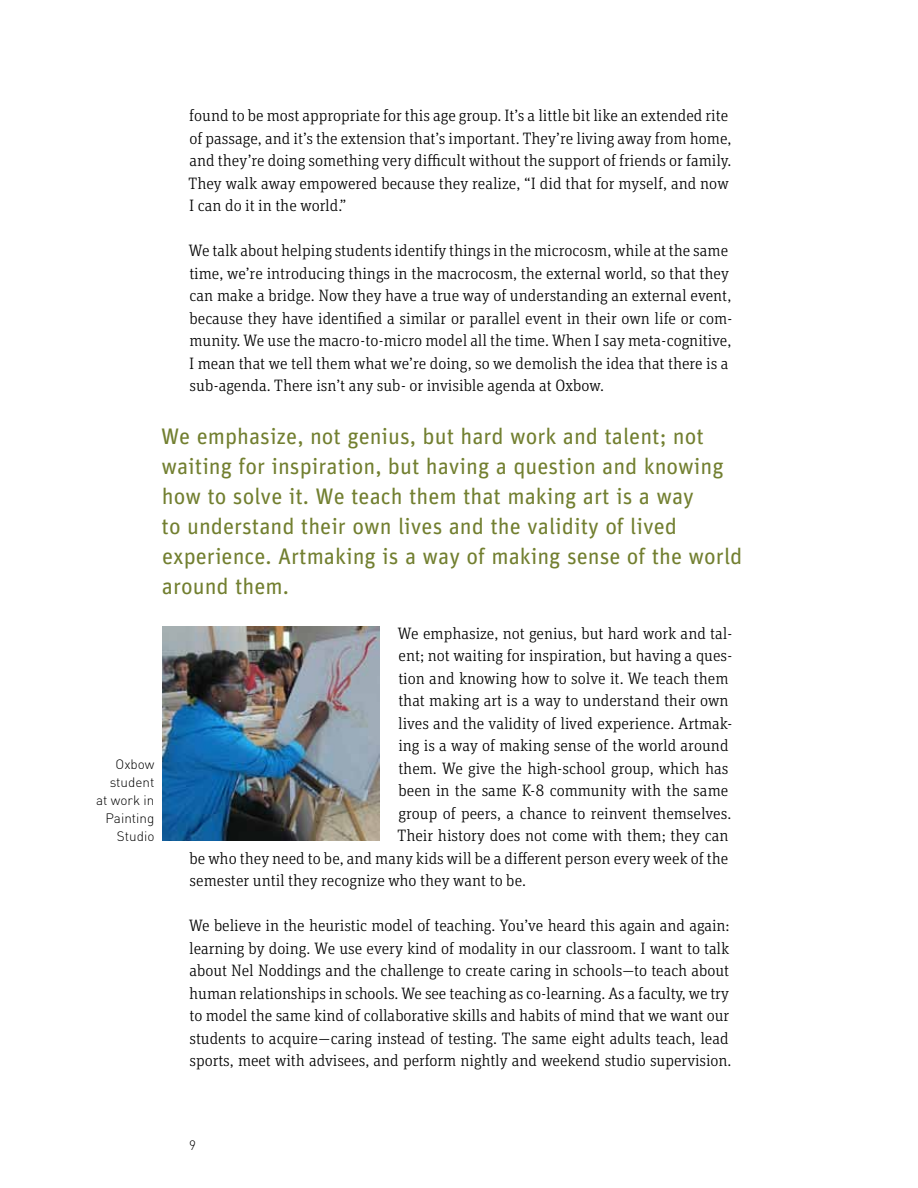
<style>
.page{position:relative;width:918px;height:1188px;background:#fff}
.page>*{position:absolute;margin:0;border:0;box-sizing:border-box;transform-origin:0 0}
.t1{font:22.5px/30px "Explo";color:#727f30}
.t2{font:300 16.5px/22.5px "Explo Slab";color:#000}
.t3{font:300 13.5px/18px "DIN";color:#000;text-align:right}
</style>
<div class="page">
<img style="left:162px;top:626px;width:217px;height:215px">
<p class="t2" style="left:189px;top:104px;width:544px">found to be most appropriate for this age group. It’s a little bit like an extended rite of passage, and it’s the extension that’s important. They’re living away from home, and they’re doing something very difficult without the support of friends or family.<br>They walk away empowered because they realize, “I did that for myself, and now I can do it in the world.”</p>
<p class="t2" style="left:189px;top:239px;width:545px">We talk about helping students identify things in the microcosm, while at the same time, we’re introducing things in the macrocosm, the external world, so that they can make a bridge. Now they have a true way of understanding an external event, because they have identified a similar or parallel event in their own life or com&shy;munity. We use the macro-to-micro model all the time. When I say meta-cognitive, I mean that we tell them what we’re doing, so we demolish the idea that there is a sub-agenda. There isn’t any sub- or invisible agenda at Oxbow.</p>
<p class="t1" style="left:161px;top:420px;width:583px">We emphasize, not genius, but hard work and talent; not waiting for inspiration, but having a question and knowing how to solve it. We teach them that making art is a way<br>to understand their own lives and the validity of lived experience. Artmaking is a way of making sense of the world around them.</p>
<p class="t2" style="left:398px;top:621px;width:336px">We emphasize, not genius, but hard work and tal-</p>
<p class="t2" style="left:399px;top:644px;width:335px">ent; not waiting for inspiration, but having a ques-</p>
<p class="t2" style="left:398px;top:666px;width:332px">tion and knowing how to solve it. We teach them</p>
<p class="t2" style="left:398px;top:689px;width:332px">that making art is a way to understand their own</p>
<p class="t2" style="left:398px;top:711px;width:335px">lives and the validity of lived experience. Artmak-</p>
<p class="t2" style="left:398px;top:734px;width:332px">ing is a way of making sense of the world around</p>
<p class="t2" style="left:398px;top:756px;width:332px">them. We give the high-school group, which has</p>
<p class="t2" style="left:398px;top:779px;width:331px">been in the same K-8 community with the same</p>
<p class="t2" style="left:399px;top:802px;width:334px">group of peers, a chance to reinvent themselves.</p>
<p class="t2" style="left:398px;top:824px;width:332px">Their history does not come with them; they can</p>
<p class="t2" style="left:189px;top:847px;width:540px">be who they need to be, and many kids will be a different person every week of the</p>
<p class="t2" style="left:190px;top:869px;width:338px">semester until they recognize who they want to be.</p>
<p class="t2" style="left:189px;top:914px;width:544px">We believe in the heuristic model of teaching. You’ve heard this again and again: learning by doing. We use every kind of modality in our classroom. I want to talk about Nel Noddings and the challenge to create caring in schools—to teach about human relationships in schools. We see teaching as co-learning. As a faculty, we try to model the same kind of collaborative skills and habits of mind that we want our students to acquire—caring instead of testing. The same eight adults teach, lead sports, meet with advisees, and perform nightly and weekend studio supervision.</p>
<p class="t3" style="left:96px;top:755px;width:60px">Oxbow student at work in<br>Painting<br>Studio</p>
<p class="t3" style="left:189px;top:1136px;width:8px">9</p>
</div>
